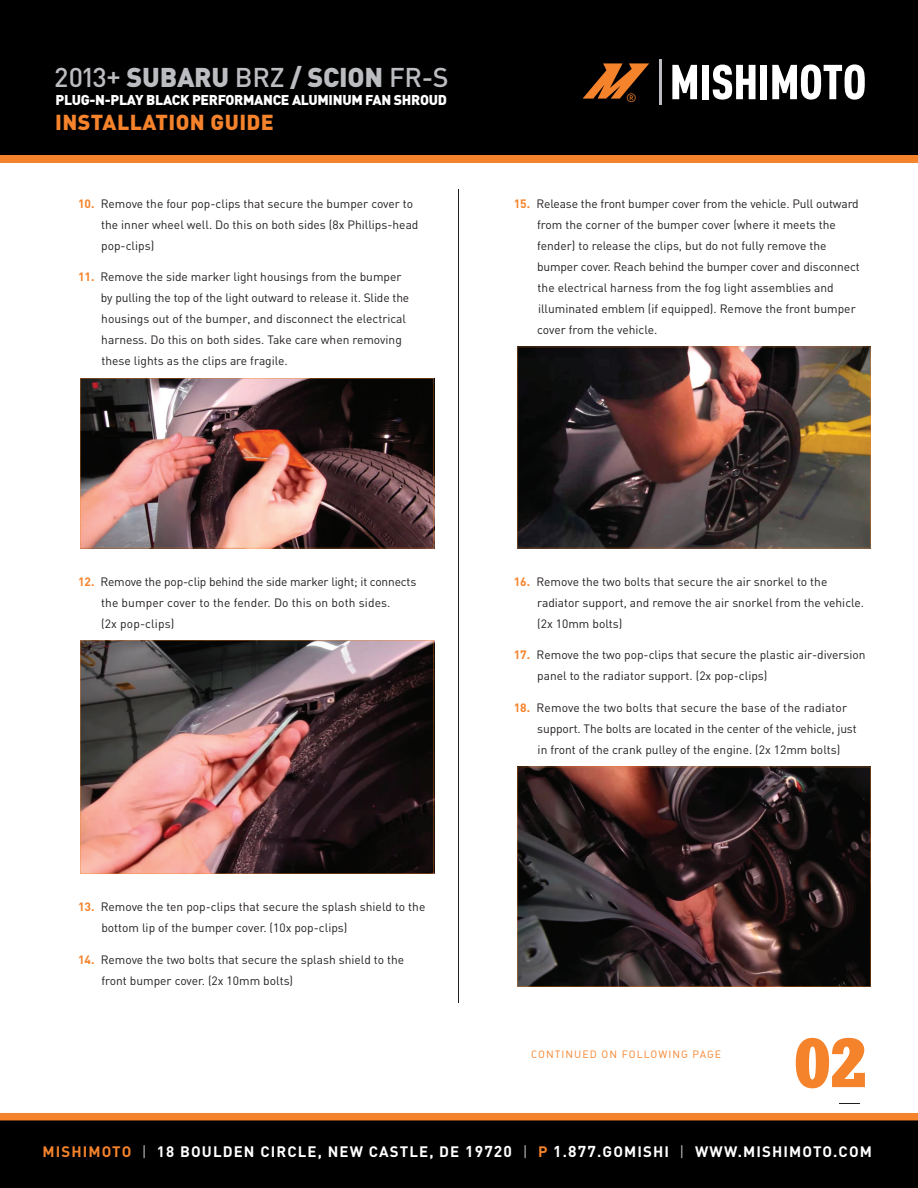
<style>
.page{position:relative;width:918px;height:1188px;background:#fff}
.page>*{position:absolute;margin:0;border:0;box-sizing:border-box;transform-origin:0 0}
.t1{font:72px "URW Egyptienne T Bold Extr Narr";color:#f5832c}
.t2{font:500 26.85px "DIN";letter-spacing:-.01em;color:#bcbdc0}
.t3{font:900 21.45px "DIN";letter-spacing:.02em;color:#f5832c}
.t4{font:700 15px "DIN";letter-spacing:.075em;color:#fff}
.t5{font:900 14.1px "DIN";letter-spacing:-.02em;color:#fff}
.t6{font:12px/21px "DIN";color:#231f20}
.t7{font:12px "DIN";color:#f5832c}
.t8{font:10.5px "DIN Regular Alternate";letter-spacing:.1em;color:#f5832c}
.s1{font-weight:900}
.s2{font-weight:700;color:#f5832c}
.s3{color:#f5832c}
.s4{font-weight:400;color:#bcbdc0}
.s5{font-size:15.6px}
</style>
<div class="page">
<div style="left:0;top:0;width:918px;height:159px;background:#000001"></div>
<div style="left:0;top:155px;width:918px;height:8px;background:#f5832c"></div>
<svg style="left:672px;top:65px;width:25px;height:34px"></svg>
<div style="left:702px;top:65px;width:7px;height:34px;background:#fff"></div>
<svg style="left:713px;top:65px;width:43px;height:35px"></svg>
<div style="left:760px;top:65px;width:7px;height:34px;background:#fff"></div>
<svg style="left:772px;top:64px;width:93px;height:36px"></svg>
<svg style="left:583px;top:63px;width:66px;height:36px"></svg>
<hr style="left:660px;top:59px;width:2px;height:46px;background:#bcbdc0">
<svg style="left:839px;top:1103px;width:21px;height:1px"></svg>
<hr style="left:459px;top:189px;width:1px;height:813px;background:#231f20">
<svg style="left:0;top:1113px;width:918px;height:75px;background:#180d05"></svg>
<img style="left:80px;top:378px;width:354px;height:170px">
<img style="left:80px;top:641px;width:354px;height:233px">
<img style="left:517px;top:347px;width:354px;height:201px">
<svg style="left:517px;top:767px;width:354px;height:220px;background:#2f2121"></svg>
<h2 class="t2" style="left:54px;top:60px;width:396px">2013+ <span class="s1">SUBARU</span> BRZ <span class="s1">/ SCION</span> FR-S</h2>
<p class="t5" style="left:56px;top:91px;width:393px">PLUG-N-PLAY BLACK PERFORMANCE ALUMINUM FAN SHROUD</p>
<h3 class="t3" style="left:55px;top:107px;width:220px">INSTALLATION GUIDE</h3>
<p class="t6" style="left:101px;top:193px;width:319px;text-indent:-23px"><span class="s2">10.</span> Remove the four pop-clips that secure the bumper cover to the inner wheel well. Do this on both sides (8x Phillips-head pop-clips)</p>
<p class="t6" style="left:101px;top:266px;width:310px;text-indent:-23px"><span class="s2">11.</span> Remove the side marker light housings from the bumper by pulling the top of the light outward to release it. Slide the housings out of the bumper, and disconnect the electrical harness. Do this on both sides. Take care when removing these lights as the clips are fragile.</p>
<p class="t7" style="left:626px;top:90px;width:12px">®</p>
<p class="t6" style="left:537px;top:193px;width:324px;text-indent:-23px"><span class="s2">15.</span> Release the front bumper cover from the vehicle. Pull outward from the corner of the bumper cover (where it meets the fender) to release the clips, but do not fully remove the bumper cover. Reach behind the bumper cover and disconnect the electrical harness from the fog light assemblies and illuminated emblem (if equipped). Remove the front bumper cover from the vehicle.</p>
<p class="t6" style="left:101px;top:571px;width:317px;text-indent:-23px"><span class="s2">12.</span> Remove the pop-clip behind the side marker light; it connects the bumper cover to the fender. Do this on both sides.<br>(2x pop-clips)</p>
<p class="t6" style="left:101px;top:896px;width:325px;text-indent:-23px"><span class="s2">13.</span> Remove the ten pop-clips that secure the splash shield to the bottom lip of the bumper cover. (10x pop-clips)</p>
<p class="t6" style="left:101px;top:949px;width:304px;text-indent:-23px"><span class="s2">14.</span> Remove the two bolts that secure the splash shield to the front bumper cover. (2x 10mm bolts)</p>
<p class="t6" style="left:537px;top:571px;width:328px;text-indent:-23px"><span class="s2">16.</span> Remove the two bolts that secure the air snorkel to the radiator support, and remove the air snorkel from the vehicle. (2x 10mm bolts)</p>
<p class="t6" style="left:537px;top:644px;width:330px;text-indent:-23px"><span class="s2">17.</span> Remove the two pop-clips that secure the plastic air-diversion panel to the radiator support. (2x pop-clips)</p>
<p class="t6" style="left:537px;top:697px;width:321px;text-indent:-24px"><span class="s2">18.</span> Remove the two bolts that secure the base of the radiator support. The bolts are located in the center of the vehicle, just in front of the crank pulley of the engine. (2x 12mm bolts)</p>
<p class="t8" style="left:531px;top:1047px;width:191px">CONTINUED ON FOLLOWING PAGE</p>
<h1 class="t1" style="left:794px;top:1020px;width:74px">02</h1>
<p class="t4" style="left:42px;top:1142px;width:831px"><span class="s3">MISHIMOTO</span> <span class="s4">|</span> 18 BOULDEN CIRCLE, NEW CASTLE, DE <span class="s5">19720</span> <span class="s4">|</span> <span class="s3">P</span> <span class="s5">1</span>.<span class="s5">877</span>.GOMISHI <span class="s4">|</span> WWW.MISHIMOTO.COM</p>
</div>
